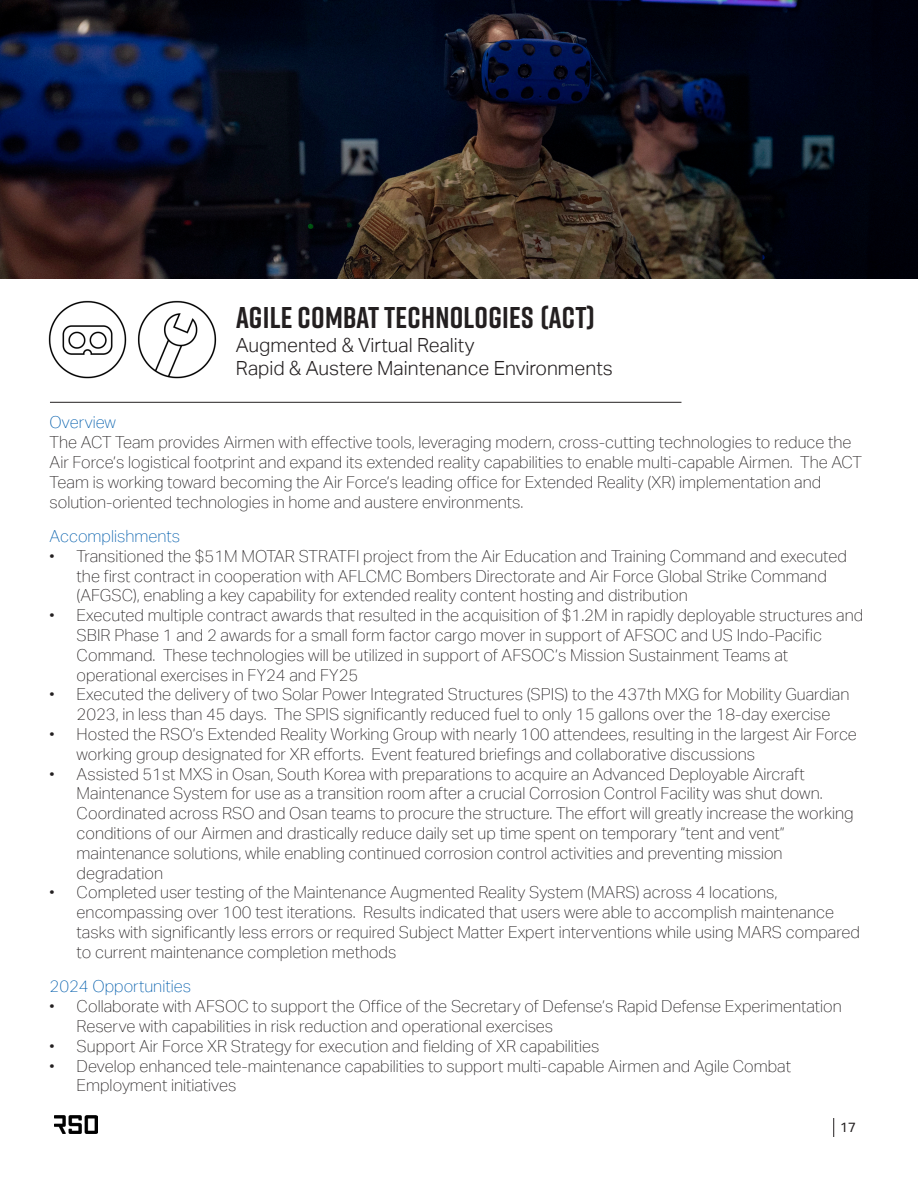
<style>
.page{position:relative;width:918px;height:1188px;background:#fff}
.page>*{position:absolute;margin:0;border:0;box-sizing:border-box;transform-origin:0 0}
.t1{font:700 30px "Rift";letter-spacing:.01em;color:#231f20}
.t2{font:300 19.5px "Aktiv Grotesk";color:#231f20}
.t3{font:100 16.5px/19.8px "Aktiv Grotesk";color:#231f20}
.t4{font:100 16.5px "Aktiv Grotesk";color:#015dac}
.t5{font:13.5px "Aktiv Grotesk";color:#231f20}
</style>
<div class="page">
<img style="left:54px;top:1115px;width:43px;height:19px">
<svg style="left:833px;top:1118px;width:1px;height:19px"></svg>
<img style="left:0;top:0;width:918px;height:279px">
<img style="left:48px;top:300px;width:169px;height:79px">
<hr style="left:50px;top:402px;width:631px;height:1px;background:#231f20">
<p class="t1" style="left:236px;top:296px;width:360px">AGILE COMBAT TECHNOLOGIES (ACT)</p>
<p class="t2" style="left:236px;top:333px;width:240px">Augmented &amp; Virtual Reality</p>
<p class="t2" style="left:236px;top:357px;width:378px">Rapid &amp; Austere Maintenance Environments</p>
<p class="t4" style="left:50px;top:413px;width:68px">Overview</p>
<p class="t3" style="left:50px;top:432px;width:814px">The ACT Team provides Airmen with effective tools, leveraging modern, cross-cutting technologies to reduce the Air Force’s logistical footprint and expand its extended reality capabilities to enable multi-capable Airmen. The ACT Team is working toward becoming the Air Force’s leading office for Extended Reality (XR) implementation and solution-oriented technologies in home and austere environments.</p>
<p class="t4" style="left:50px;top:527px;width:132px">Accomplishments</p>
<p class="t3" style="left:77px;top:546px;width:772px;text-indent:-27px">• Transitioned the $51M MOTAR STRATFI project from the Air Education and Training Command and executed the first contract in cooperation with AFLCMC Bombers Directorate and Air Force Global Strike Command (AFGSC), enabling a key capability for extended reality content hosting and distribution</p>
<p class="t3" style="left:77px;top:606px;width:788px;text-indent:-27px">• Executed multiple contract awards that resulted in the acquisition of $1.2M in rapidly deployable structures and SBIR Phase 1 and 2 awards for a small form factor cargo mover in support of AFSOC and US Indo-Pacific Command. These technologies will be utilized in support of AFSOC’s Mission Sustainment Teams at operational exercises in FY24 and FY25</p>
<p class="t3" style="left:50px;top:685px;width:801px;text-align:center">• Executed the delivery of two Solar Power Integrated Structures (SPIS) to the 437th MXG for Mobility Guardian<br>2023, in less than 45 days. The SPIS significantly reduced fuel to only 15 gallons over the 18-day exercise</p>
<p class="t3" style="left:77px;top:724px;width:782px;text-indent:-27px">• Hosted the RSO’s Extended Reality Working Group with nearly 100 attendees, resulting in the largest Air Force working group designated for XR efforts. Event featured briefings and collaborative discussions</p>
<p class="t3" style="left:77px;top:764px;width:779px;text-indent:-27px">• Assisted 51st MXS in Osan, South Korea with preparations to acquire an Advanced Deployable Aircraft Maintenance System for use as a transition room after a crucial Corrosion Control Facility was shut down.<br>Coordinated across RSO and Osan teams to procure the structure. The effort will greatly increase the working conditions of our Airmen and drastically reduce daily set up time spent on temporary “tent and vent” maintenance solutions, while enabling continued corrosion control activities and preventing mission degradation</p>
<p class="t3" style="left:77px;top:883px;width:785px;text-indent:-27px">• Completed user testing of the Maintenance Augmented Reality System (MARS) across 4 locations, encompassing over 100 test iterations. Results indicated that users were able to accomplish maintenance tasks with significantly less errors or required Subject Matter Expert interventions while using MARS compared to current maintenance completion methods</p>
<p class="t4" style="left:50px;top:977px;width:143px">2024 Opportunities</p>
<p class="t3" style="left:77px;top:996px;width:767px;text-indent:-27px">• Collaborate with AFSOC to support the Office of the Secretary of Defense’s Rapid Defense Experimentation<br>Reserve with capabilities in risk reduction and operational exercises</p>
<p class="t3" style="left:50px;top:1036px;width:551px">• Support Air Force XR Strategy for execution and fielding of XR capabilities</p>
<p class="t3" style="left:77px;top:1056px;width:716px;text-indent:-27px">• Develop enhanced tele-maintenance capabilities to support multi-capable Airmen and Agile Combat<br>Employment initiatives</p>
<p class="t5" style="left:840px;top:1120px;width:17px">17</p>
</div>
